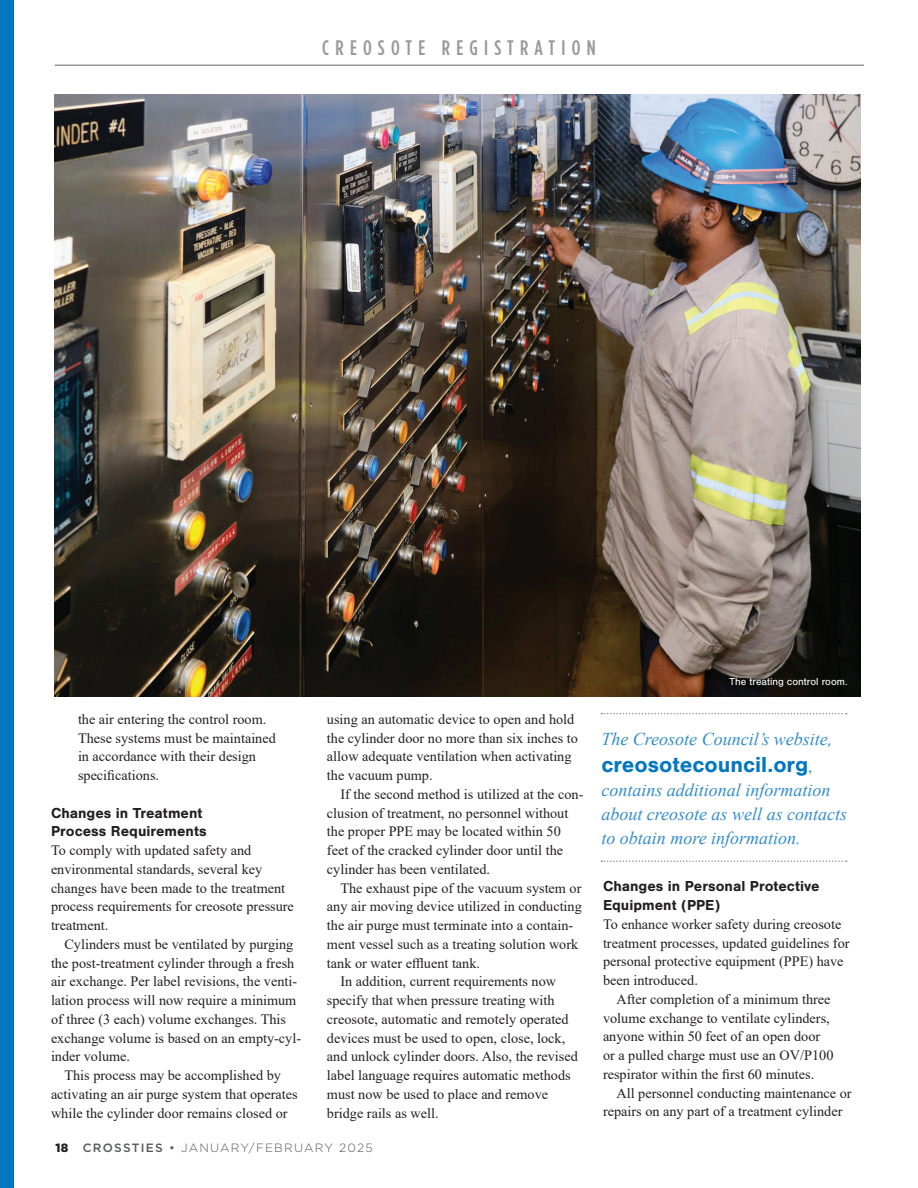
<style>
.page{position:relative;width:918px;height:1188px;background:#fff}
.page>*{position:absolute;margin:0;border:0;box-sizing:border-box;transform-origin:0 0}
.t1{font:700 22.5px "Nimbus San";color:#0077c0}
.t2{font:500 21px "Gotham Condensed";letter-spacing:.3em;color:#9a9899}
.t3{font:italic 18px/24px "Times New Roman";color:#338ccb}
.t4{font:700 15px/18.8px "Nimbus San";color:#231f20}
.t5{font:14.25px/18.8px "Times New Roman";color:#231f20}
.t6{font:300 12px "Gotham";letter-spacing:.1em;color:#57585a}
.t7{font:10.5px "Nimbus San";color:#fff}
.s1{font-family:"Times New Roman";font-weight:400;font-size:14.25px}
.s2{font-weight:900;color:#231f20}
.s3{font-weight:500}
.s4{font-weight:400}
</style>
<div class="page">
<hr style="left:55px;top:64px;width:809px;height:2px;background:#9a9899">
<img style="left:54px;top:94px;width:807px;height:602px">
<div style="left:0;top:0;width:14px;height:1188px;background:#0077c0"></div>
<svg style="left:601px;top:713px;width:246px;height:1px"></svg>
<svg style="left:601px;top:860px;width:246px;height:2px"></svg>
<h2 class="t2" style="left:322px;top:35px;width:275px">CREOSOTE REGISTRATION</h2>
<p class="t5" style="left:78px;top:709px;width:199px">the air entering the control room.<br>These systems must be maintained in accordance with their design specifications.</p>
<p class="t4" style="left:51px;top:803px;width:157px">Changes in Treatment<br>Process Requirements</p>
<p class="t5" style="left:51px;top:840px;width:244px">To comply with updated safety and environmental standards, several key changes have been made to the treatment process requirements for creosote pressure treatment.</p>
<p class="t5" style="left:51px;top:934px;width:252px;text-indent:13px">Cylinders must be ventilated by purging the post-treatment cylinder through a fresh air exchange. Per label revisions, the venti&shy;lation process will now require a minimum of three (3 each) volume exchanges. This exchange volume is based on an empty-cyl&shy;inder volume.</p>
<p class="t5" style="left:51px;top:1065px;width:248px;text-indent:13px">This process may be accomplished by activating an air purge system that operates while the cylinder door remains closed or</p>
<p class="t5" style="left:327px;top:709px;width:252px">using an automatic device to open and hold the cylinder door no more than six inches to allow adequate ventilation when activating the vacuum pump.</p>
<p class="t5" style="left:327px;top:784px;width:258px;text-indent:14px">If the second method is utilized at the con&shy;clusion of treatment, no personnel without the proper PPE may be located within 50 feet of the cracked cylinder door until the cylinder has been ventilated.</p>
<p class="t5" style="left:340px;top:878px;width:243px">The exhaust pipe of the vacuum system or</p>
<p class="t5" style="left:327px;top:897px;width:256px">any air moving device utilized in conducting</p>
<p class="t5" style="left:327px;top:915px;width:248px">the air purge must terminate into a contain-</p>
<p class="t5" style="left:327px;top:934px;width:253px">ment vessel such as a treating solution work</p>
<p class="t5" style="left:327px;top:953px;width:155px">tank or water effluent tank.</p>
<p class="t5" style="left:340px;top:972px;width:217px">In addition, current requirements now</p>
<p class="t5" style="left:327px;top:990px;width:229px">specify that when pressure treating with</p>
<p class="t5" style="left:327px;top:1009px;width:243px">creosote, automatic and remotely operated</p>
<p class="t5" style="left:327px;top:1028px;width:240px">devices must be used to open, close, lock,</p>
<p class="t5" style="left:327px;top:1047px;width:252px">and unlock cylinder doors. Also, the revised</p>
<p class="t5" style="left:327px;top:1066px;width:245px">label language requires automatic methods</p>
<p class="t5" style="left:327px;top:1084px;width:223px">must now be used to place and remove</p>
<p class="t5" style="left:327px;top:1103px;width:113px">bridge rails as well.</p>
<p class="t7" style="left:730px;top:676px;width:119px">The treating control room.</p>
<p class="t3" style="left:601px;top:727px;width:232px">The Creosote Council’s website,</p>
<h1 class="t1" style="left:601px;top:752px;width:212px">creosotecouncil.org<span class="s1">,</span></h1>
<p class="t3" style="left:601px;top:778px;width:247px">contains additional information about creosote as well as contacts to obtain more information.</p>
<p class="t4" style="left:603px;top:877px;width:218px">Changes in Personal Protective<br>Equipment (PPE)</p>
<p class="t5" style="left:603px;top:914px;width:248px">To enhance worker safety during creosote treatment processes, updated guidelines for personal protective equipment (PPE) have been introduced.</p>
<p class="t5" style="left:603px;top:989px;width:232px;text-indent:13px">After completion of a minimum three volume exchange to ventilate cylinders, anyone within 50 feet of an open door or a pulled charge must use an OV/P100 respirator within the first 60 minutes.</p>
<p class="t5" style="left:603px;top:1083px;width:250px;text-indent:13px">All personnel conducting maintenance or repairs on any part of a treatment cylinder</p>
<p class="t6" style="left:56px;top:1140px;width:319px"><span class="s2">18</span> <span class="s3">CROSSTIES</span> <span class="s4">•</span> JANUARY/FEBRUARY 2025</p>
</div>
